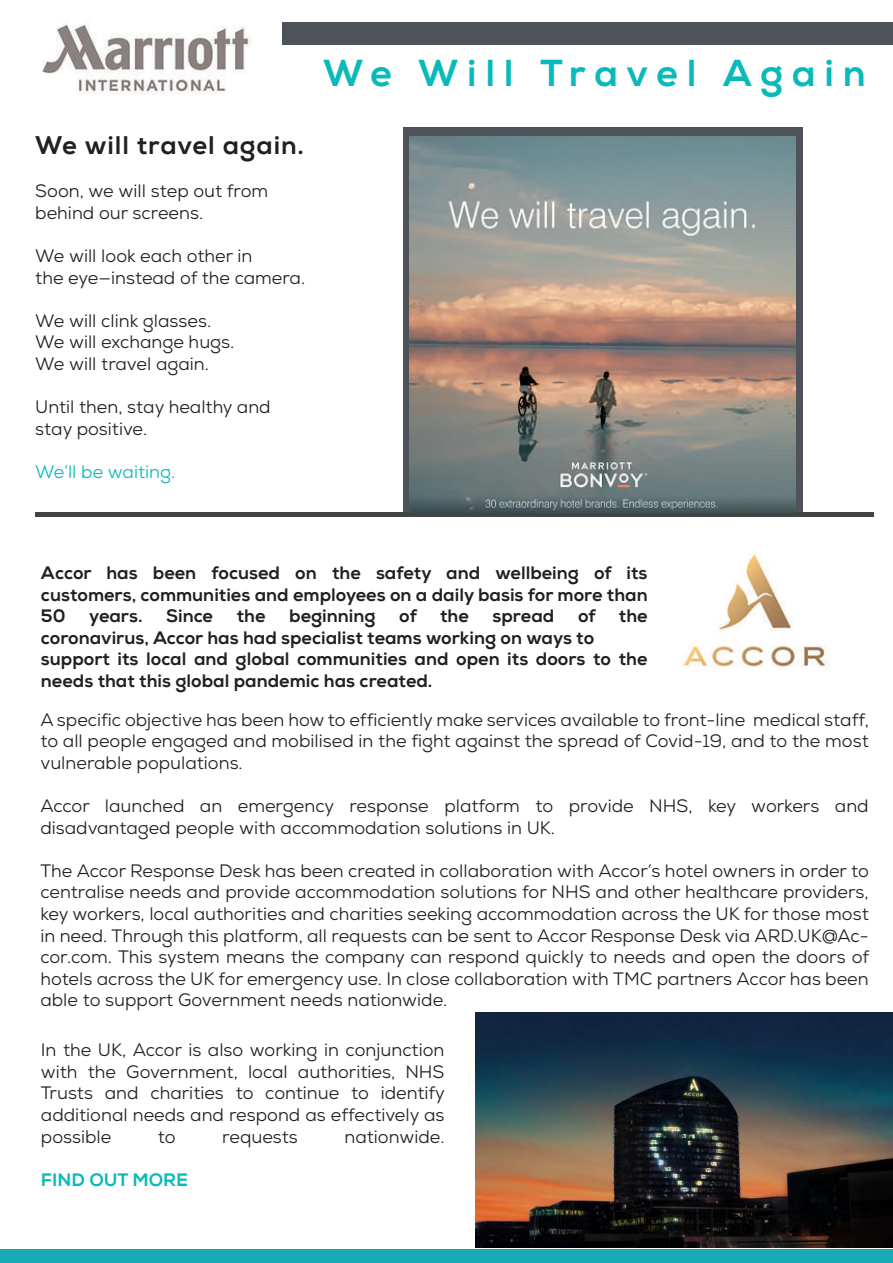
<style>
.page{position:relative;width:893px;height:1263px;background:#fff}
.page>*{position:absolute;margin:0;border:0;box-sizing:border-box;transform-origin:0 0}
.t1{font:800 37.5px "Nexa";letter-spacing:.23em;color:#0ab9ba}
.t2{font:800 25.5px "Nexa";letter-spacing:.035em;color:#231f20}
.t3{font:18px/21.6px "Nexa";color:#231f20}
.t4{font:800 18px/21.6px "Nexa";color:#231f20;text-align:justify}
.t5{font:18px "Nexa";color:#0ab9ba}
.t6{font:800 18px "Nexa";color:#0ab9ba}
</style>
<div class="page">
<div style="left:403px;top:128px;width:400px;height:384px;background:#4d5358"></div>
<div style="left:0;top:1249px;width:893px;height:13px;background:#17abb5"></div>
<img style="left:42px;top:24px;width:210px;height:70px">
<div style="left:282px;top:23px;width:611px;height:22px;background:#4d5358"></div>
<div style="left:35px;top:512px;width:839px;height:5px;background:#414445"></div>
<img style="left:410px;top:136px;width:386px;height:376px">
<img style="left:681px;top:551px;width:147px;height:116px">
<img style="left:475px;top:1013px;width:418px;height:235px">
<h2 class="t2" style="left:35px;top:130px;width:270px">We will travel again.</h2>
<p class="t3" style="left:35px;top:180px;width:235px">Soon, we will step out from behind our screens.</p>
<p class="t3" style="left:35px;top:245px;width:271px">We will look each other in<br>the eye—instead of the camera.</p>
<p class="t3" style="left:35px;top:310px;width:201px">We will clink glasses.<br>We will exchange hugs.<br>We will travel again.</p>
<p class="t3" style="left:35px;top:396px;width:237px">Until then, stay healthy and stay positive.</p>
<p class="t5" style="left:35px;top:460px;width:141px">We’ll be waiting.</p>
<h1 class="t1" style="left:323px;top:50px;width:544px">We Will Travel Again</h1>
<p class="t4" style="left:41px;top:562px;width:608px">Accor has been focused on the safety and wellbeing of its customers, communities and employees on a daily basis for more than 50</p>
<p class="t4" style="left:89px;top:605px;width:55px">years.</p>
<p class="t4" style="left:166px;top:605px;width:48px">Since</p>
<p class="t4" style="left:237px;top:605px;width:30px">the</p>
<p class="t4" style="left:289px;top:605px;width:88px">beginning</p>
<p class="t4" style="left:399px;top:605px;width:19px">of</p>
<p class="t4" style="left:440px;top:605px;width:30px">the</p>
<p class="t4" style="left:493px;top:605px;width:63px">spread</p>
<p class="t4" style="left:578px;top:605px;width:19px">of</p>
<p class="t4" style="left:619px;top:605px;width:30px">the</p>
<p class="t4" style="left:41px;top:627px;width:608px;text-align:left">coronavirus, Accor has had specialist teams working on ways to support its local and global communities and open its doors to the needs that this global pandemic has created.</p>
<p class="t3" style="left:40px;top:709px;width:830px;text-align:justify">A specific objective has been how to efficiently make services available to front-line medical staff, to all people engaged and mobilised in the fight against the spread of Covid-19, and to the most vulnerable populations.</p>
<p class="t3" style="left:40px;top:795px;width:830px">Accor launched an emergency response platform to provide NHS, key workers and disadvantaged people with accommodation solutions in UK.</p>
<p class="t3" style="left:40px;top:860px;width:830px;text-align:justify">The Accor Response Desk has been created in collaboration with Accor’s hotel owners in order to centralise needs and provide accommodation solutions for NHS and other healthcare providers, key workers, local authorities and charities seeking accommodation across the UK for those most in need. Through this platform, all requests can be sent to Accor Response Desk via ARD.UK@Ac&shy;cor.com. This system means the company can respond quickly to needs and open the doors of hotels across the UK for emergency use. In close collaboration with TMC partners Accor has been able to support Government needs nationwide.</p>
<p class="t3" style="left:41px;top:1039px;width:406px;text-align:justify">In the UK, Accor is also working in conjunction with the Government, local authorities, NHS Trusts and charities to continue to identify additional needs and respond as effectively as possible</p>
<p class="t3" style="left:158px;top:1126px;width:19px">to</p>
<p class="t3" style="left:222px;top:1126px;width:77px">requests</p>
<p class="t3" style="left:344px;top:1126px;width:102px">nationwide.</p>
<p class="t6" style="left:41px;top:1169px;width:149px">FIND OUT MORE</p>
</div>
